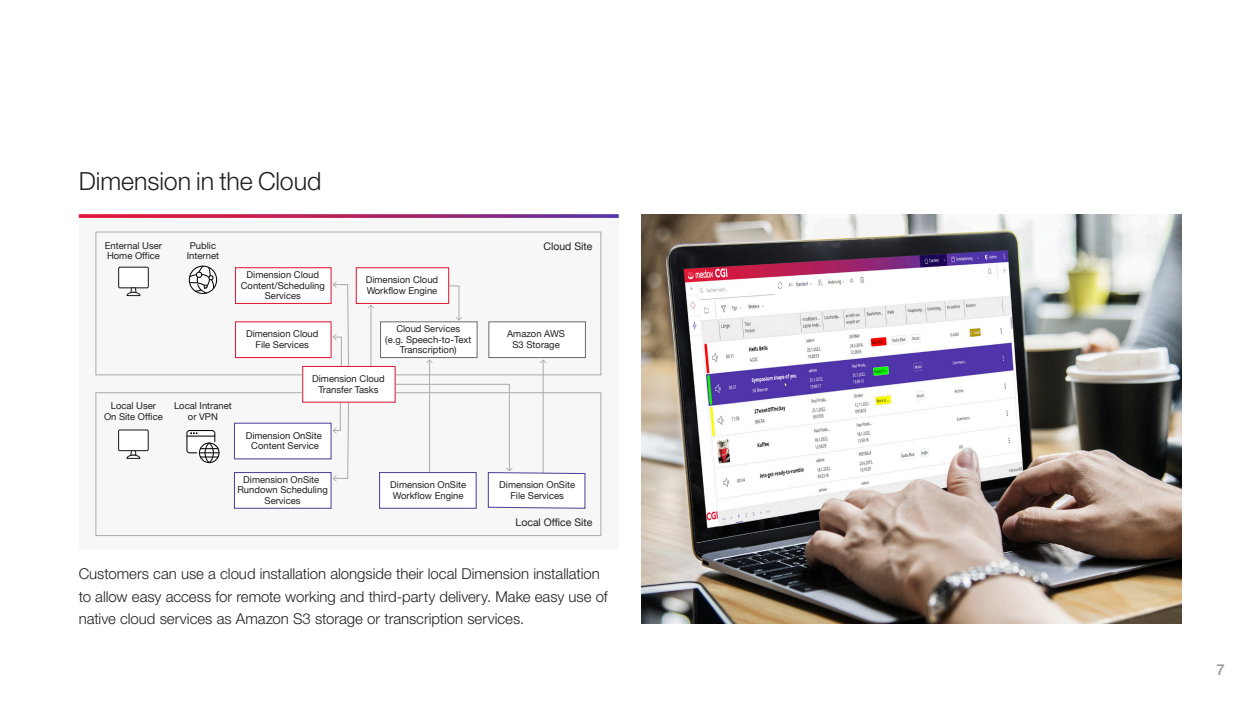
<style>
.page{position:relative;width:1260px;height:709px;background:#fff}
.page>*{position:absolute;margin:0;border:0;box-sizing:border-box;transform-origin:0 0}
.t1{font:300 25px "Helvetica Neue LT Pro";letter-spacing:-.005em;color:#231f20}
.Text{font:300 15px/22.5px "Helvetica Neue LT Pro";color:#231f20}
.t2{font:500 15px "Helvetica Neue LT Pro";color:#939598}
.t3{font:10.5px "Helvetica Neue";color:#231f20}
.t4{font:9.5px/10.5px "Helvetica Neue";color:#231f20;text-align:center}
</style>
<div class="page">
<div style="left:79px;top:216px;width:540px;height:334px;background:#f7f7f7"></div>
<svg style="left:79px;top:214px;width:540px;height:4px;background:#af316c"></svg>
<svg style="left:449px;top:285px;width:13px;height:36px"></svg>
<div style="left:189px;top:266px;width:28px;height:27px;background:#5d5d5c;border-radius:50%"></div>
<div style="left:189px;top:266px;width:28px;height:28px;border:1px solid #050504;border-radius:50%"></div>
<svg style="left:188px;top:265px;width:27px;height:29px"></svg>
<div style="left:119px;top:430px;width:29px;height:20px;background:#fff"></div>
<div style="left:118px;top:429px;width:31px;height:22px;border:1px solid #231f20"></div>
<svg style="left:126px;top:449px;width:15px;height:10px"></svg>
<div style="left:96px;top:392px;width:505px;height:144px;border:1px solid #ababab"></div>
<div style="left:96px;top:232px;width:505px;height:143px;border:1px solid #ababab"></div>
<div style="left:119px;top:267px;width:29px;height:21px;background:#fff"></div>
<div style="left:118px;top:267px;width:31px;height:21px;border:1px solid #231f20"></div>
<svg style="left:126px;top:287px;width:15px;height:10px"></svg>
<svg style="left:186px;top:430px;width:33px;height:34px"></svg>
<div style="left:236px;top:268px;width:95px;height:35px;background:#fff"></div>
<div style="left:235px;top:267px;width:97px;height:37px;border:1px solid #e41c37"></div>
<div style="left:356px;top:268px;width:93px;height:35px;background:#fff"></div>
<div style="left:356px;top:267px;width:93px;height:37px;border:1px solid #e41c37"></div>
<div style="left:489px;top:322px;width:96px;height:35px;background:#fff"></div>
<div style="left:488px;top:321px;width:98px;height:37px;border:1px solid #707070"></div>
<hr style="left:429px;top:360px;width:1px;height:113px;background:#ababab">
<div style="left:381px;top:322px;width:96px;height:35px;background:#fff"></div>
<div style="left:380px;top:321px;width:98px;height:37px;border:1px solid #707070"></div>
<div style="left:236px;top:322px;width:95px;height:35px;background:#fff"></div>
<div style="left:235px;top:321px;width:97px;height:37px;border:1px solid #e41c37"></div>
<div style="left:234px;top:472px;width:97px;height:36px;background:#fff"></div>
<div style="left:234px;top:472px;width:98px;height:37px;border:1px solid #53439b"></div>
<div style="left:234px;top:423px;width:97px;height:36px;background:#fff"></div>
<div style="left:234px;top:423px;width:98px;height:36px;border:1px solid #53439b"></div>
<hr style="left:543px;top:360px;width:1px;height:113px;background:#ababab">
<svg style="left:540px;top:359px;width:6px;height:4px"></svg>
<div style="left:380px;top:472px;width:96px;height:36px;background:#fff"></div>
<div style="left:379px;top:472px;width:98px;height:37px;border:1px solid #53439b"></div>
<hr style="left:371px;top:305px;width:1px;height:62px;background:#ababab">
<svg style="left:368px;top:304px;width:6px;height:4px"></svg>
<svg style="left:333px;top:281px;width:17px;height:200px"></svg>
<svg style="left:388px;top:383px;width:198px;height:126px"></svg>
<div style="left:303px;top:366px;width:92px;height:36px;background:#fff"></div>
<div style="left:302px;top:366px;width:94px;height:37px;border:1px solid #e41c37"></div>
<img style="left:641px;top:214px;width:540px;height:409px">
<h3 class="t1" style="left:79px;top:166px;width:244px">Dimension in the Cloud</h3>
<p class="t4" style="left:105px;top:241px;width:59px;text-align:left">Enternal User<br>Home Office</p>
<p class="t4" style="left:187px;top:241px;width:34px">Public<br>Internet</p>
<p class="t4" style="left:241px;top:270px;width:86px">Dimension Cloud<br>Content/Scheduling<br>Services</p>
<p class="t4" style="left:366px;top:275px;width:74px;text-align:left">Dimension Cloud<br>Workflow Engine</p>
<p class="t4" style="left:104px;top:401px;width:60px">Local User<br>On Site Office</p>
<p class="t4" style="left:174px;top:401px;width:59px">Local Intranet or VPN</p>
<p class="t4" style="left:246px;top:329px;width:74px">Dimension Cloud<br>File Services</p>
<p class="t4" style="left:385px;top:324px;width:88px">Cloud Services<br>(e.g. Speech-to-Text<br>Transcription)</p>
<p class="t4" style="left:312px;top:374px;width:74px">Dimension Cloud<br>Transfer Tasks</p>
<p class="t4" style="left:246px;top:431px;width:77px">Dimension OnSite<br>Content Service</p>
<p class="t3" style="left:544px;top:239px;width:51px">Cloud Site</p>
<p class="t4" style="left:507px;top:329px;width:59px">Amazon AWS<br>S3 Storage</p>
<p class="t4" style="left:237px;top:475px;width:92px">Dimension OnSite<br>Rundown Scheduling<br>Services</p>
<p class="t4" style="left:390px;top:480px;width:77px;text-align:left">Dimension OnSite<br>Workflow Engine</p>
<p class="t4" style="left:499px;top:480px;width:77px">Dimension OnSite<br>File Services</p>
<p class="t3" style="left:516px;top:515px;width:79px">Local Office Site</p>
<p class="Text" style="left:79px;top:562px;width:530px">Customers can use a cloud installation alongside their local Dimension installation to allow easy access for remote working and third-party delivery. Make easy use of native cloud services as Amazon S3 storage or transcription services.</p>
<h2 class="t2" style="left:1216px;top:660px;width:10px">7</h2>
</div>
